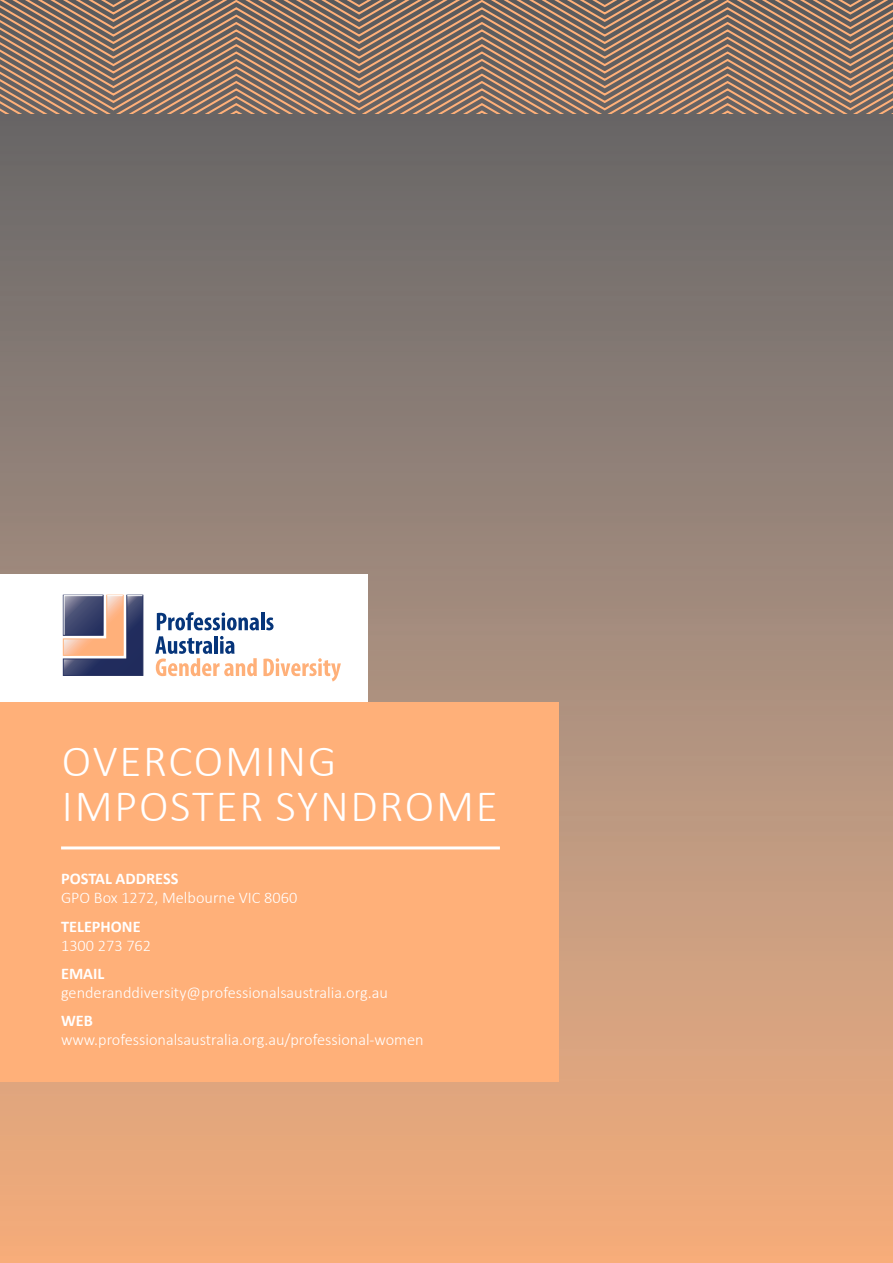
<style>
.page{position:relative;width:893px;height:1263px;background:#fff}
.page>*{position:absolute;margin:0;border:0;box-sizing:border-box;transform-origin:0 0}
.t1{font:300 45px/45px "Calibri";letter-spacing:.04em;color:#fff}
.t2{font:300 16.35px "Calibri";color:#fff}
.t3{font:700 16.35px "Calibri";color:#fff}
</style>
<div class="page">
<div style="left:0;top:0;width:893px;height:1263px;background:linear-gradient(to bottom,#57626d,#f5b284)"></div>
<div style="left:0;top:574px;width:368px;height:128px;background:#fff"></div>
<div style="left:0;top:702px;width:559px;height:380px;background:#ffb079"></div>
<svg style="left:63px;top:595px;width:80px;height:81px;background:#817381"></svg>
<svg style="left:157px;top:612px;width:102px;height:18px"></svg>
<hr style="left:261px;top:612px;width:4px;height:18px;background:#06357a">
<svg style="left:266px;top:617px;width:8px;height:13px"></svg>
<svg style="left:155px;top:636px;width:102px;height:40px"></svg>
<svg style="left:263px;top:658px;width:78px;height:23px"></svg>
<svg style="left:0;top:0;width:893px;height:114px;background:#927867"></svg>
<hr style="left:61px;top:846px;width:439px;height:3px;background:#fff">
<h1 class="t1" style="left:62px;top:736px;width:437px">OVERCOMING<br>IMPOSTER SYNDROME</h1>
<p class="t3" style="left:61px;top:869px;width:119px">POSTAL ADDRESS</p>
<p class="t2" style="left:61px;top:888px;width:238px">GPO Box 1272, Melbourne VIC 8060</p>
<p class="t3" style="left:61px;top:916px;width:81px">TELEPHONE</p>
<p class="t2" style="left:61px;top:935px;width:92px">1300 273 762</p>
<p class="t3" style="left:61px;top:963px;width:45px">EMAIL</p>
<p class="t2" style="left:61px;top:982px;width:328px">genderanddiversity@professionalsaustralia.org.au</p>
<p class="t3" style="left:61px;top:1010px;width:33px">WEB</p>
<p class="t2" style="left:61px;top:1029px;width:364px">www.professionalsaustralia.org.au/professional-women</p>
</div>
